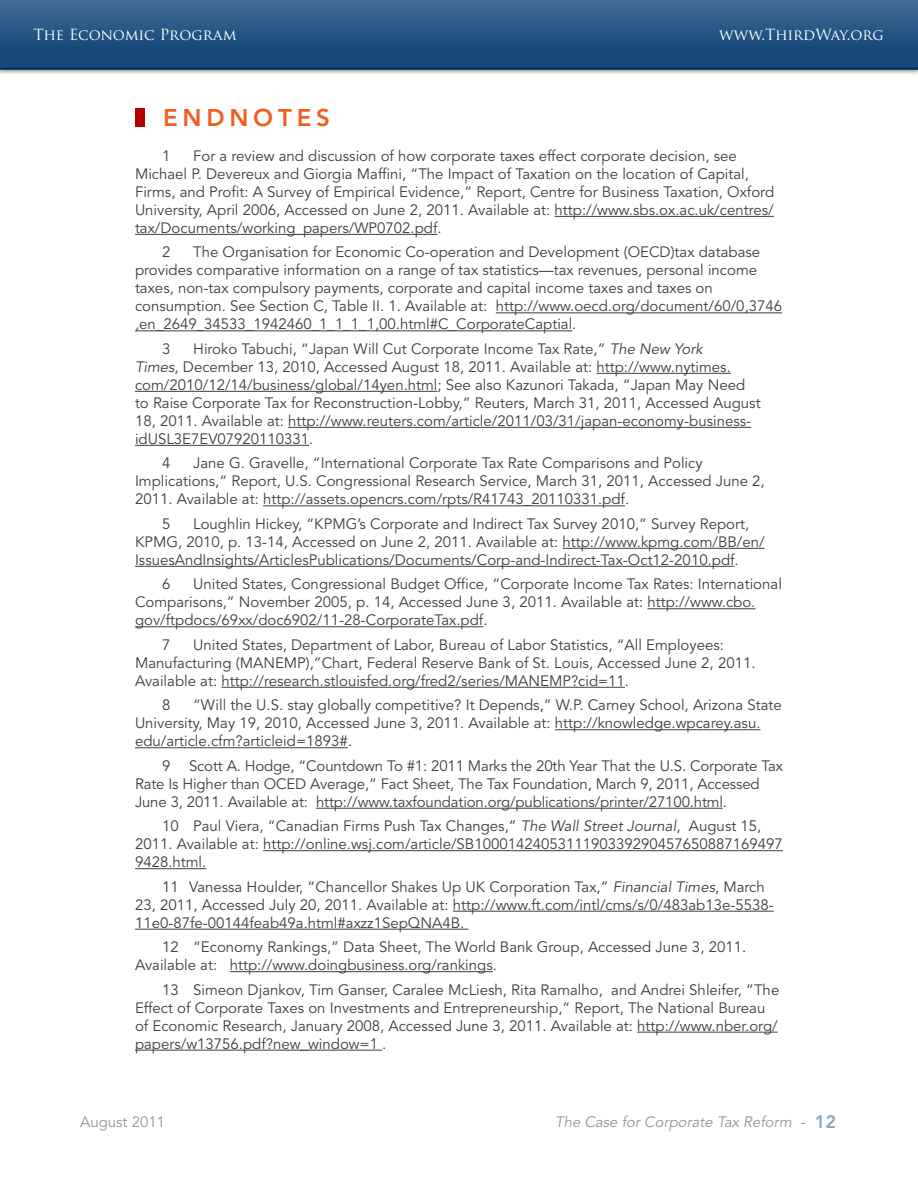
<style>
.page{position:relative;width:918px;height:1188px;background:#fff}
.page>*{position:absolute;margin:0;border:0;box-sizing:border-box;transform-origin:0 0}
.brief_Head{font:800 24px "Avenir LT Std";letter-spacing:.2em;color:#f15d22}
.Endnote_text{font:15px/18px "Avenir LT Std";color:#3e3e3f}
.t1{font:15px "Trajan Pro";letter-spacing:-.01em;color:#fff}
.t2{font:italic 15px "Avenir LT Std";color:#939598}
.t3{font:15px "Avenir LT Std";color:#939598}
.s1{font-style:italic}
.s2{font-style:normal}
.s3{font-weight:800;font-style:normal;font-size:18px;color:#8ba5be}
</style>
<div class="page">
<div style="left:0;top:0;width:918px;height:75px;background:#231f20;opacity:.4"></div>
<div style="left:0;top:0;width:918px;height:69px;background:linear-gradient(to bottom,#406a93,#0d4276)"></div>
<hr style="left:0;top:68px;width:918px;height:1px;background:#142c52">
<hr style="left:555px;top:216px;width:219px;height:1px;background:#3e3e3f">
<hr style="left:135px;top:234px;width:302px;height:1px;background:#3e3e3f">
<hr style="left:496px;top:312px;width:286px;height:1px;background:#3e3e3f">
<hr style="left:135px;top:330px;width:437px;height:1px;background:#3e3e3f">
<hr style="left:596px;top:373px;width:135px;height:1px;background:#3e3e3f">
<hr style="left:135px;top:391px;width:303px;height:1px;background:#3e3e3f">
<hr style="left:288px;top:427px;width:463px;height:1px;background:#3e3e3f">
<hr style="left:135px;top:445px;width:174px;height:1px;background:#3e3e3f">
<hr style="left:263px;top:505px;width:362px;height:1px;background:#3e3e3f">
<hr style="left:562px;top:548px;width:203px;height:1px;background:#3e3e3f">
<hr style="left:135px;top:566px;width:600px;height:1px;background:#3e3e3f">
<hr style="left:647px;top:608px;width:108px;height:1px;background:#3e3e3f">
<hr style="left:135px;top:626px;width:348px;height:1px;background:#3e3e3f">
<hr style="left:221px;top:687px;width:404px;height:1px;background:#3e3e3f">
<hr style="left:555px;top:729px;width:206px;height:1px;background:#3e3e3f">
<hr style="left:135px;top:747px;width:213px;height:1px;background:#3e3e3f">
<hr style="left:316px;top:808px;width:407px;height:1px;background:#3e3e3f">
<hr style="left:263px;top:850px;width:520px;height:1px;background:#3e3e3f">
<hr style="left:135px;top:868px;width:71px;height:1px;background:#3e3e3f">
<hr style="left:453px;top:911px;width:321px;height:1px;background:#3e3e3f">
<hr style="left:135px;top:929px;width:333px;height:1px;background:#3e3e3f">
<hr style="left:230px;top:971px;width:263px;height:1px;background:#3e3e3f">
<hr style="left:637px;top:1032px;width:141px;height:1px;background:#3e3e3f">
<hr style="left:135px;top:1050px;width:247px;height:1px;background:#3e3e3f">
<div style="left:135px;top:108px;width:10px;height:19px;background:#b40000"></div>
<p class="t1" style="left:34px;top:25px;width:205px">The Economic Program</p>
<p class="t1" style="left:719px;top:25px;width:166px">www.ThirdWay.org</p>
<p class="brief_Head" style="left:163px;top:104px;width:168px">ENDNOTES</p>
<p class="Endnote_text" style="left:162px;top:147px;width:10px">1</p>
<p class="Endnote_text" style="left:135px;top:147px;width:641px;text-indent:58px">For a review and discussion of how corporate taxes effect corporate decision, see Michael P. Devereux and Giorgia Maffini, “The Impact of Taxation on the location of Capital, Firms, and Profit: A Survey of Empirical Evidence,” Report, Centre for Business Taxation, Oxford University, April 2006, Accessed on June 2, 2011. Available at: http://www.sbs.ox.ac.uk/centres/ tax/Documents/working_papers/WP0702.pdf.</p>
<p class="Endnote_text" style="left:162px;top:244px;width:10px">2</p>
<p class="Endnote_text" style="left:135px;top:244px;width:649px;text-indent:58px">The Organisation for Economic Co-operation and Development (OECD)tax database provides comparative information on a range of tax statistics—tax revenues, personal income taxes, non-tax compulsory payments, corporate and capital income taxes and taxes on consumption. See Section C, Table II. 1. Available at: http://www.oecd.org/document/60/0,3746 ,en_2649_34533_1942460_1_1_1_1,00.html#C_CorporateCaptial.</p>
<p class="Endnote_text" style="left:162px;top:340px;width:10px">3</p>
<p class="Endnote_text" style="left:135px;top:340px;width:627px;text-indent:58px">Hiroko Tabuchi, “Japan Will Cut Corporate Income Tax Rate,” <span class="s1">The New York<br>Times</span>, December 13, 2010, Accessed August 18, 2011. Available at: http://www.nytimes. com/2010/12/14/business/global/14yen.html; See also Kazunori Takada, “Japan May Need to Raise Corporate Tax for Reconstruction-Lobby,” Reuters, March 31, 2011, Accessed August 18, 2011. Available at: http://www.reuters.com/article/2011/03/31/japan-economy-business&shy;idUSL3E7EV07920110331.</p>
<p class="Endnote_text" style="left:162px;top:455px;width:10px">4</p>
<p class="Endnote_text" style="left:135px;top:455px;width:631px;text-indent:58px">Jane G. Gravelle, “International Corporate Tax Rate Comparisons and Policy<br>Implications,” Report, U.S. Congressional Research Service, March 31, 2011, Accessed June 2,<br>2011. Available at: http://assets.opencrs.com/rpts/R41743_20110331.pdf.</p>
<p class="Endnote_text" style="left:162px;top:515px;width:10px">5</p>
<p class="Endnote_text" style="left:135px;top:515px;width:631px;text-indent:58px">Loughlin Hickey, “KPMG’s Corporate and Indirect Tax Survey 2010,” Survey Report,<br>KPMG, 2010, p. 13-14, Accessed on June 2, 2011. Available at: http://www.kpmg.com/BB/en/<br>IssuesAndInsights/ArticlesPublications/Documents/Corp-and-Indirect-Tax-Oct12-2010.pdf.</p>
<p class="Endnote_text" style="left:162px;top:576px;width:10px">6</p>
<p class="Endnote_text" style="left:135px;top:576px;width:648px;text-indent:58px">United States, Congressional Budget Office, “Corporate Income Tax Rates: International<br>Comparisons,” November 2005, p. 14, Accessed June 3, 2011. Available at: http://www.cbo. gov/ftpdocs/69xx/doc6902/11-28-CorporateTax.pdf.</p>
<p class="Endnote_text" style="left:162px;top:636px;width:10px">7</p>
<p class="Endnote_text" style="left:135px;top:636px;width:622px;text-indent:58px">United States, Department of Labor, Bureau of Labor Statistics, “All Employees:<br>Manufacturing (MANEMP),”Chart, Federal Reserve Bank of St. Louis, Accessed June 2, 2011.<br>Available at: http://research.stlouisfed.org/fred2/series/MANEMP?cid=11.</p>
<p class="Endnote_text" style="left:162px;top:697px;width:10px">8</p>
<p class="Endnote_text" style="left:135px;top:697px;width:648px;text-indent:58px">“Will the U.S. stay globally competitive? It Depends,” W.P. Carney School, Arizona State<br>University, May 19, 2010, Accessed June 3, 2011. Available at: http://knowledge.wpcarey.asu. edu/article.cfm?articleid=1893#.</p>
<p class="Endnote_text" style="left:135px;top:757px;width:650px;text-indent:27px">9 Scott A. Hodge, “Countdown To #1: 2011 Marks the 20th Year That the U.S. Corporate Tax<br>Rate Is Higher than OCED Average,” Fact Sheet, The Tax Foundation, March 9, 2011, Accessed<br>June 3, 2011. Available at: http://www.taxfoundation.org/publications/printer/27100.html.</p>
<p class="Endnote_text" style="left:135px;top:817px;width:649px;text-indent:27px">10 Paul Viera, “Canadian Firms Push Tax Changes,” <span class="s1">The Wall Street Journal</span>, August 15,<br>2011. Available at: http://online.wsj.com/article/SB1000142405311190339290457650887169497<br>9428.html.</p>
<p class="Endnote_text" style="left:135px;top:878px;width:640px;text-indent:27px">11 Vanessa Houlder, “Chancellor Shakes Up UK Corporation Tax,” <span class="s1">Financial Times</span>, March<br>23, 2011, Accessed July 20, 2011. Available at: http://www.ft.com/intl/cms/s/0/483ab13e-5538-<br>11e0-87fe-00144feab49a.html#axzz1SepQNA4B.</p>
<p class="Endnote_text" style="left:135px;top:938px;width:613px;text-indent:27px">12 “Economy Rankings,” Data Sheet, The World Bank Group, Accessed June 3, 2011.<br>Available at: http://www.doingbusiness.org/rankings.</p>
<p class="Endnote_text" style="left:135px;top:981px;width:646px;text-indent:27px">13 Simeon Djankov, Tim Ganser, Caralee McLiesh, Rita Ramalho, and Andrei Shleifer, ”The Effect of Corporate Taxes on Investments and Entrepreneurship,” Report, The National Bureau of Economic Research, January 2008, Accessed June 3, 2011. Available at: http://www.nber.org/ papers/w13756.pdf?new_window=1 .</p>
<p class="t3" style="left:80px;top:1113px;width:87px">August 2011</p>
<p class="t2" style="left:555px;top:1113px;width:282px">The Case for Corporate Tax Reform <span class="s2">-</span> <span class="s3">12</span></p>
</div>
